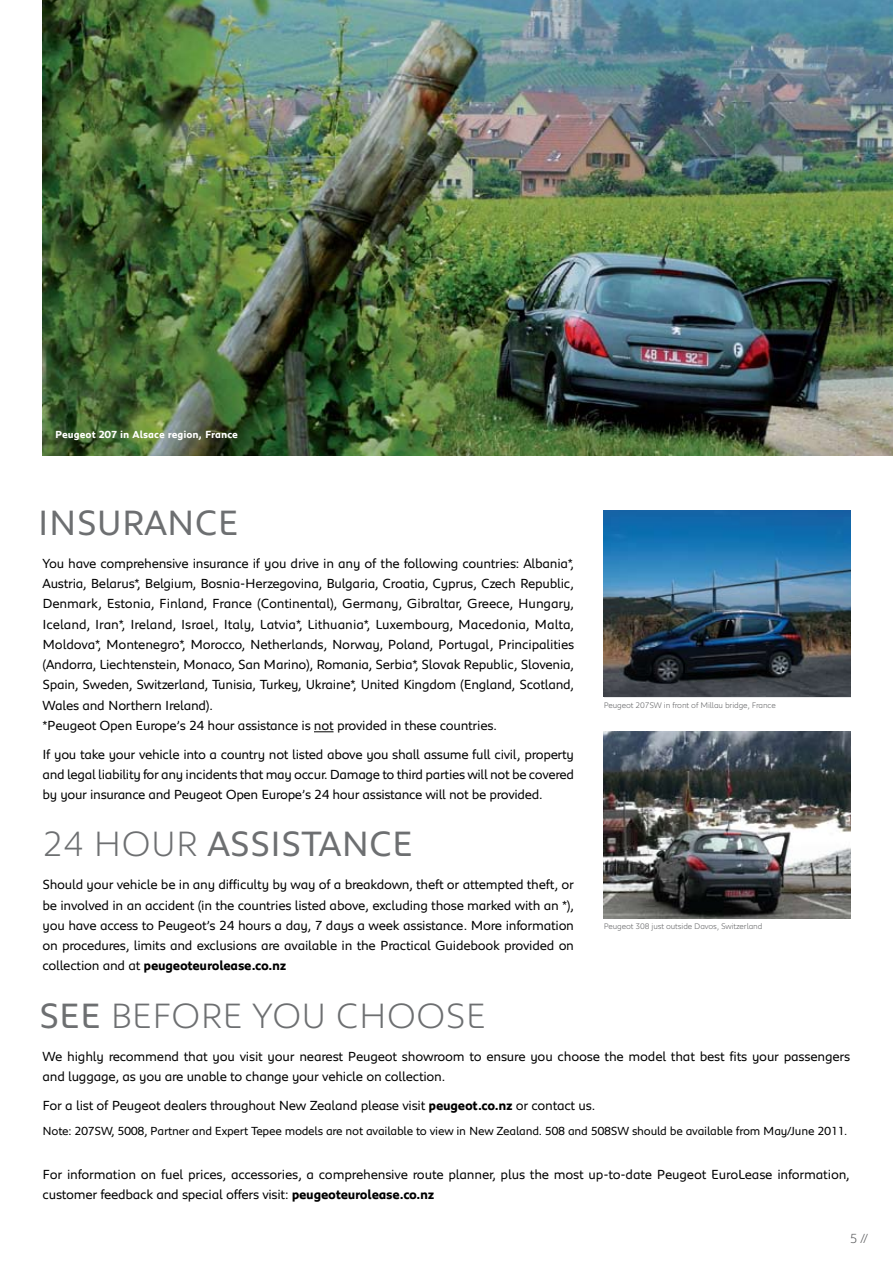
<style>
.page{position:relative;width:893px;height:1263px;background:#fff}
.page>*{position:absolute;margin:0;border:0;box-sizing:border-box;transform-origin:0 0}
.t1{font:300 36px "Peugeot";color:#6d6f71}
.t2{font:36px "Peugeot";color:#6d6f71}
.t3{font:13.5px/20.2px "Peugeot";letter-spacing:-.02em;color:#000}
.t4{font:300 13.5px "Peugeot";color:#58595b}
.t5{font:12px "Peugeot";letter-spacing:-.02em;color:#000}
.t6{font:700 10.5px "Peugeot";color:#fff}
.t7{font:300 8.25px "Peugeot";letter-spacing:-.015em;color:#58595b}
.s1{font-weight:700}
.s2{font-weight:400}
</style>
<div class="page">
<img style="left:43px;top:0;width:850px;height:455px">
<svg style="left:314px;top:731px;width:20px;height:1px"></svg>
<img style="left:604px;top:731px;width:246px;height:187px">
<img style="left:604px;top:510px;width:246px;height:187px">
<p class="t6" style="left:55px;top:427px;width:184px">Peugeot 207 in Alsace region, France</p>
<h1 class="t2" style="left:38px;top:498px;width:35px">Insurance</h1>
<p class="t3" style="left:43px;top:552px;width:533px">You have comprehensive insurance if you drive in any of the following countries: Albania*, Austria, Belarus*, Belgium, Bosnia-Herzegovina, Bulgaria, Croatia, Cyprus, Czech Republic, Denmark, Estonia, Finland, France (Continental), Germany, Gibraltar, Greece, Hungary, Iceland, Iran*, Ireland, Israel, Italy, Latvia*, Lithuania*, Luxembourg, Macedonia, Malta, Moldova*, Montenegro*, Morocco, Netherlands, Norway, Poland, Portugal, Principalities (Andorra, Liechtenstein, Monaco, San Marino), Romania, Serbia*, Slovak Republic, Slovenia, Spain, Sweden, Switzerland, Tunisia, Turkey, Ukraine*, United Kingdom (England, Scotland, Wales and Northern Ireland).<br>*Peugeot Open Europe’s 24 hour assistance is not provided in these countries.</p>
<p class="t3" style="left:43px;top:743px;width:533px;text-align:justify">If you take your vehicle into a country not listed above you shall assume full civil, property and legal liability for any incidents that may occur. Damage to third parties will not be covered by your insurance and Peugeot Open Europe’s 24 hour assistance will not be provided.</p>
<h1 class="t1" style="left:43px;top:819px;width:105px">24 HOUR</h1>
<h1 class="t2" style="left:207px;top:819px;width:22px">assistance</h1>
<p class="t3" style="left:43px;top:874px;width:533px;text-align:justify">Should your vehicle be in any difficulty by way of a breakdown, theft or attempted theft, or be involved in an accident (in the countries listed above, excluding those marked with an *), you have access to Peugeot’s 24 hours a day, 7 days a week assistance. More information on procedures, limits and exclusions are available in the Practical Guidebook provided on collection and at <span class="s1">peugeoteurolease.co.nz</span></p>
<h1 class="t1" style="left:39px;top:991px;width:449px"><span class="s2">See</span> before you choose</h1>
<p class="t3" style="left:43px;top:1046px;width:809px">We highly recommend that you visit your nearest Peugeot showroom to ensure you choose the model that best fits your passengers and luggage, as you are unable to change your vehicle on collection.</p>
<p class="t3" style="left:43px;top:1095px;width:554px">For a list of Peugeot dealers throughout New Zealand please visit <span class="s1">peugeot.co.nz</span> or contact us.</p>
<p class="t5" style="left:43px;top:1122px;width:806px">Note: 207SW, 5008, Partner and Expert Tepee models are not available to view in New Zealand. 508 and 508SW should be available from May/June 2011.</p>
<p class="t3" style="left:43px;top:1163px;width:809px">For information on fuel prices, accessories, a comprehensive route planner, plus the most up-to-date Peugeot EuroLease information, customer feedback and special offers visit: <span class="s1">peugeoteurolease.co.nz</span></p>
<p class="t7" style="left:604px;top:700px;width:173px">Peugeot 207SW in front of M illau bridge, France</p>
<p class="t7" style="left:604px;top:921px;width:160px">Peugeot 308 just outside Davos, Switzerland</p>
<p class="t4" style="left:850px;top:1229px;width:19px">5 //</p>
</div>
